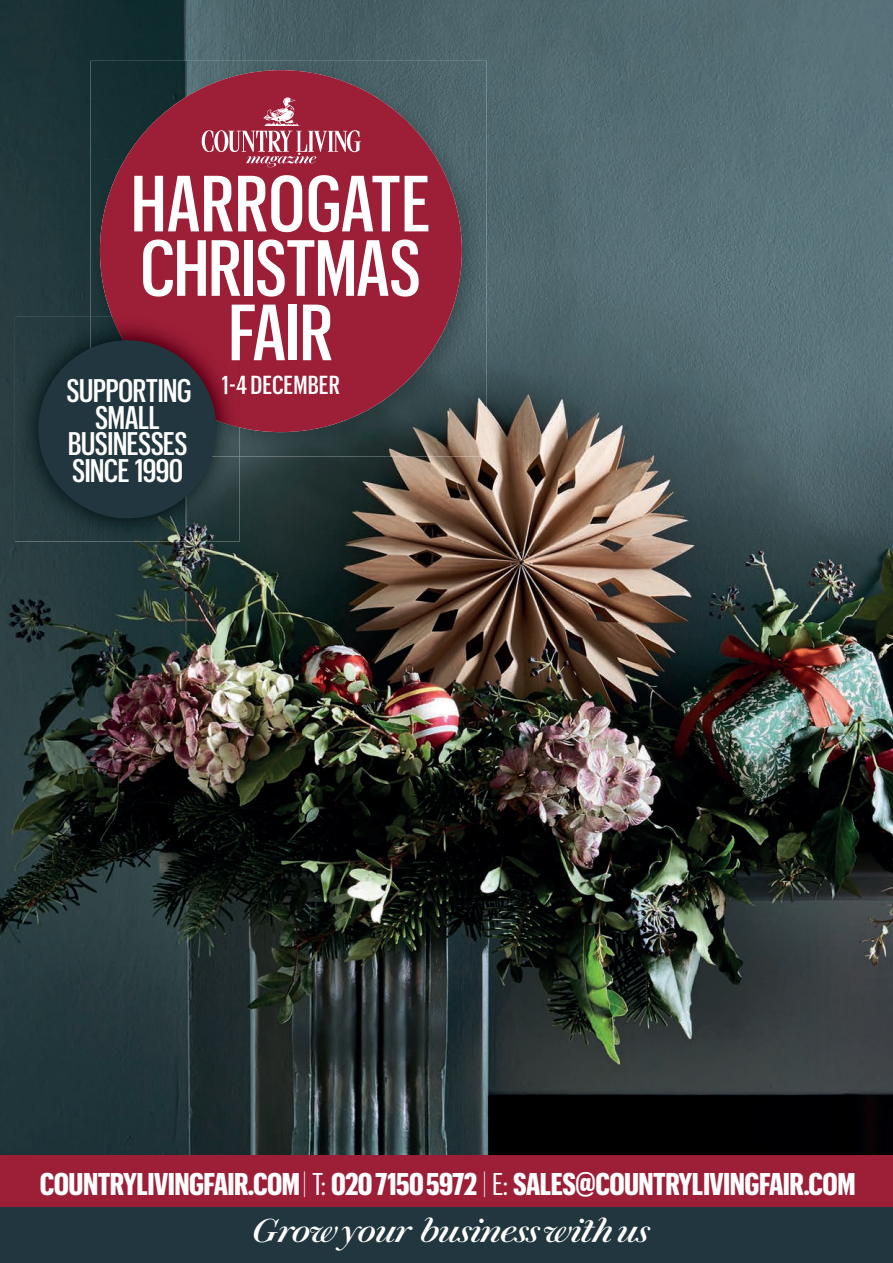
<style>
.page{position:relative;width:893px;height:1263px;background:#fff}
.page>*{position:absolute;margin:0;border:0;box-sizing:border-box;transform-origin:0 0}
.t1{font:500 77.7px/64.3px "Graphik X Condensed";letter-spacing:-.02em;color:#fff;text-align:center}
.t2{font:italic 600 33.3px "Chiswick Deck";letter-spacing:-.02em;color:#fff}
.t3{font:500 31.95px/26.8px "Graphik X Cond";letter-spacing:-.025em;color:#fff;text-align:center}
.t4{font:700 30.75px "Graphik X Condensed";letter-spacing:-.02em;color:#fff}
.t5{font:500 25.5px "Graphik X Cond";letter-spacing:.005em;color:#fff}
.s1{font-weight:200}
.s2{font-family:"Graphik X Cond";font-weight:400}
</style>
<div class="page">
<img style="left:0;top:0;width:893px;height:1155px">
<div style="left:0;top:1178px;width:893px;height:85px;background:#21363e"></div>
<div style="left:0;top:1155px;width:893px;height:51px;background:#9c1e37"></div>
<div style="left:91px;top:61px;width:98px;height:98px;background:#142f31"></div>
<img style="left:189px;top:61px;width:297px;height:49px">
<img style="left:395px;top:110px;width:91px;height:99px">
<div style="left:91px;top:159px;width:34px;height:158px;background:#1a3335"></div>
<img style="left:437px;top:209px;width:49px;height:247px">
<img style="left:388px;top:344px;width:49px;height:112px">
<img style="left:338px;top:397px;width:50px;height:59px">
<img style="left:240px;top:423px;width:98px;height:33px">
<div style="left:100px;top:70px;width:362px;height:362px;background:#9c1e37;border-radius:50%"></div>
<svg style="left:202px;top:97px;width:159px;height:70px"></svg>
<img style="left:15px;top:317px;width:225px;height:224px">
<img style="left:91px;top:317px;width:149px;height:139px">
<img style="left:112px;top:317px;width:128px;height:110px">
<img style="left:232px;top:317px;width:8px;height:43px">
<img style="left:224px;top:376px;width:16px;height:18px">
<svg style="left:31px;top:333px;width:193px;height:193px;background:#29323a"></svg>
<h1 class="t1" style="left:131px;top:166px;width:301px">HARROGATE<br>CHRISTMAS<br>FAIR</h1>
<p class="t5" style="left:222px;top:367px;width:120px">1-4 DECEMBER</p>
<p class="t3" style="left:67px;top:375px;width:127px">SUPPORTING<br>SMALL<br>BUSINESSES<br>SINCE 1990</p>
<p class="t4" style="left:40px;top:1162px;width:817px">COUNTRYLIVINGFAIR.COM <span class="s1">|</span> <span class="s2">T:</span> 020 7150 5972 <span class="s1">|</span> <span class="s2">E:</span> SALES@COUNTRYLIVINGFAIR.COM</p>
<p class="t2" style="left:252px;top:1212px;width:398px">Grow your business with us</p>
</div>
